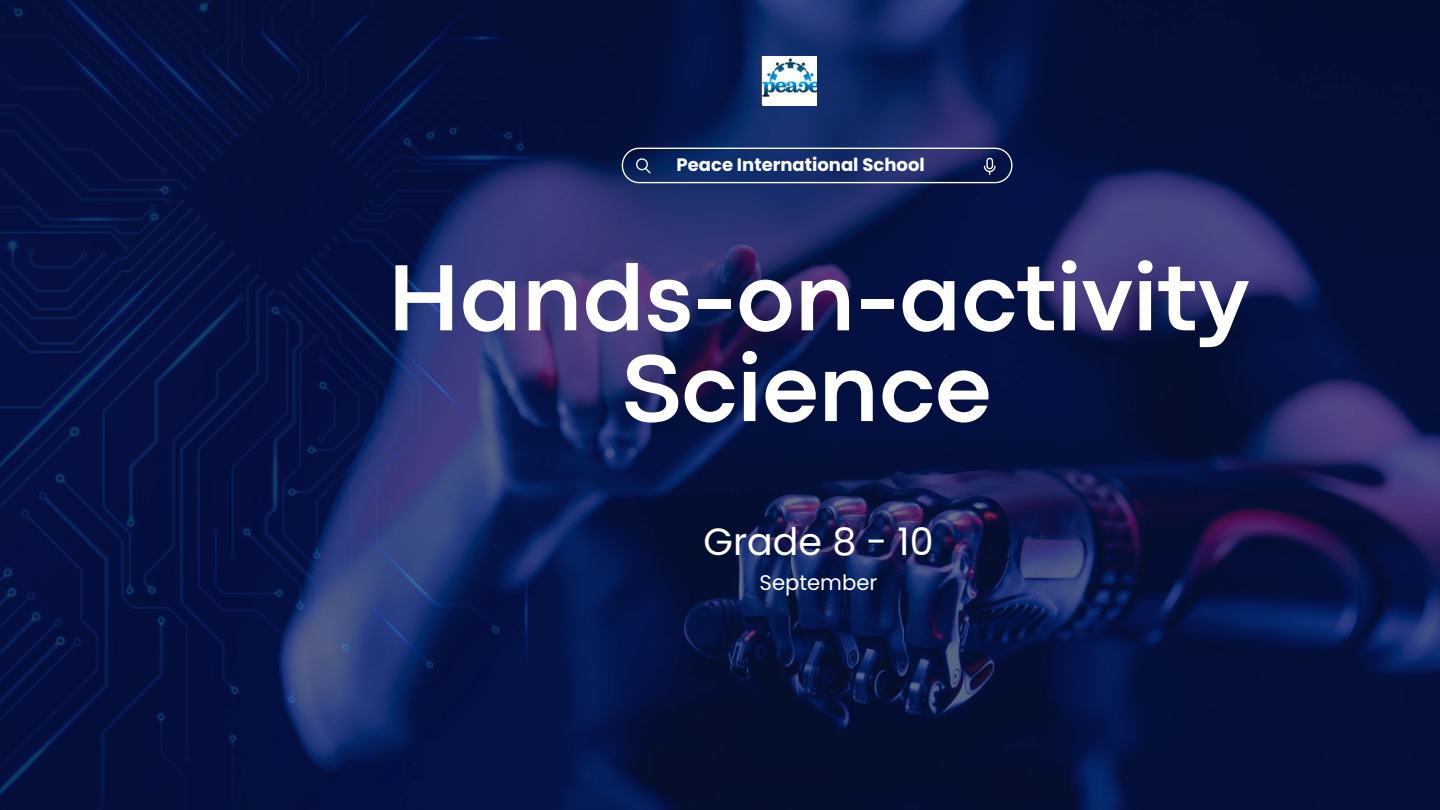
<style>
.page{position:relative;width:1440px;height:810px;background:#fff}
.page>*{position:absolute;margin:0;border:0;box-sizing:border-box;transform-origin:0 0}
.t1{font:700 98px/90.8px "Codec Pro";color:#fff;text-align:center}
.t2{font:38px "Poppins";color:#fff}
.t3{font:21.2px "Poppins";color:#fff}
.t4{font:700 18px "Poppins";color:#fff}
</style>
<div class="page">
<img style="left:533px;top:0;width:907px;height:810px">
<img style="left:0;top:0;width:533px;height:810px">
<svg style="left:622px;top:147px;width:390px;height:36px;background:#263971"></svg>
<img style="left:761px;top:57px;width:56px;height:48px">
<p class="t4" style="left:677px;top:152px;width:250px">Peace International School</p>
<p class="t1" style="left:388px;top:260px;width:863px">Hands-on-activity<br>Science</p>
<p class="t2" style="left:704px;top:515px;width:232px">Grade 8 - 10</p>
<p class="t3" style="left:760px;top:568px;width:119px">September</p>
</div>
